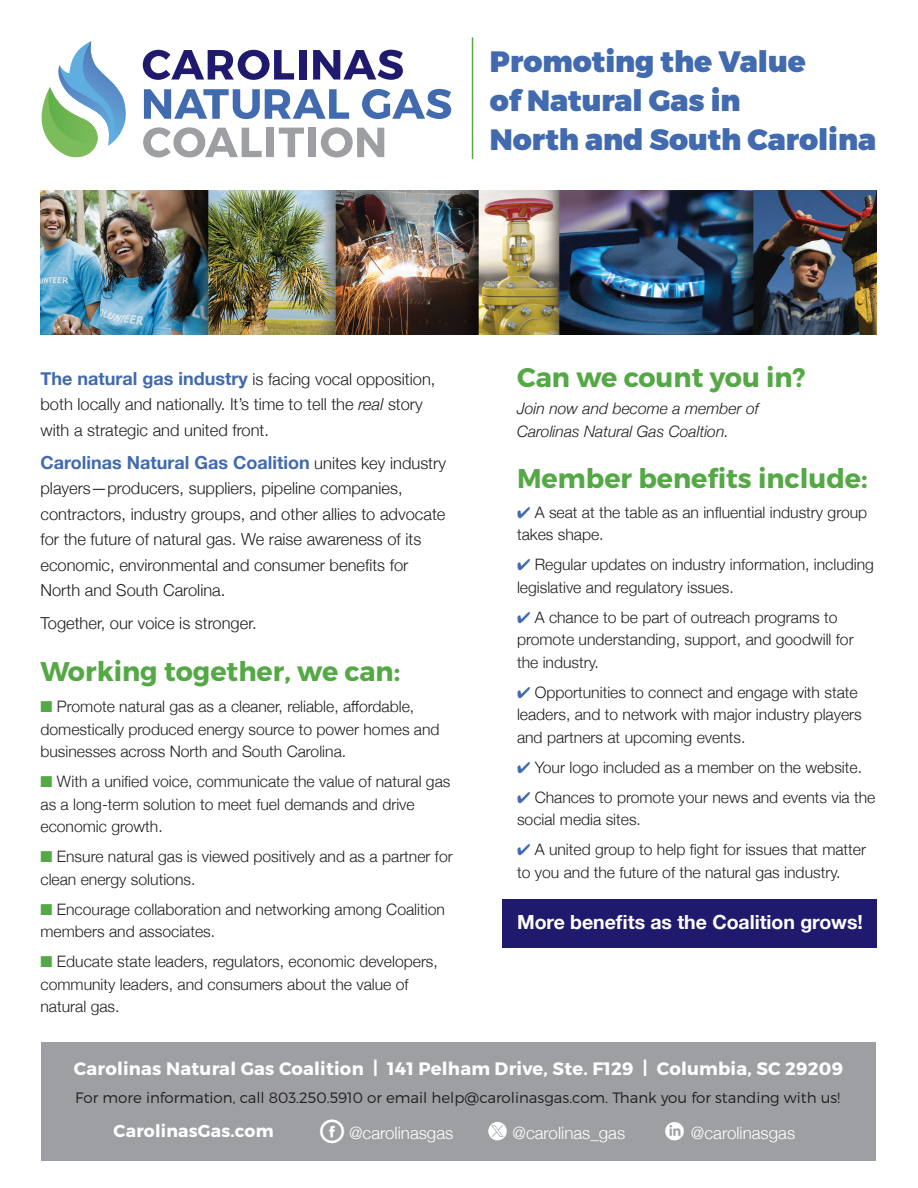
<style>
.page{position:relative;width:918px;height:1188px;background:#fff}
.page>*{position:absolute;margin:0;border:0;box-sizing:border-box;transform-origin:0 0}
.t1{font:900 29.4px "Montserrat";color:#416aaf}
.t2{font:700 27px "Montserrat";color:#54a845}
.t3{font:700 19.5px "Helvetica Neue";color:#fff}
.t4{font:700 18px "Montserrat";letter-spacing:.01em;color:#fff}
.t5{font:700 18px "Helvetica Neue";color:#416aaf}
.t6{font:700 17.25px "Montserrat";letter-spacing:.01em;color:#fff}
.t7{font:300 16.95px "Helvetica Neue";color:#fff}
.t8{font:300 16.5px/25.5px "Helvetica Neue";color:#231f20}
.t9{font:300 15.75px/22.5px "Helvetica Neue";color:#231f20}
.t10{font:italic 300 15.75px "Helvetica Neue";color:#231f20}
.t11{font:300 15px "Montserrat";color:#231f20}
.s1{font-weight:700;font-size:18px;color:#416aaf}
.s2{font-style:italic}
.s3{font-weight:300;font-size:16.5px;color:#231f20}
.s4{color:#54a845}
.s5{font-weight:700;font-style:normal;color:#fff}
.s6{font-weight:700;font-style:normal;font-size:19.5px;color:#fff}
.s7{color:#416aaf}
.s8{font-family:"Social Circles";font-weight:400;font-size:33.9px}
</style>
<div class="page">
<div style="left:502px;top:899px;width:374px;height:49px;background:#1f1a6d"></div>
<svg style="left:41px;top:41px;width:85px;height:116px"></svg>
<svg style="left:143px;top:50px;width:151px;height:30px"></svg>
<div style="left:299px;top:50px;width:8px;height:30px;background:#1f1a6d"></div>
<svg style="left:313px;top:50px;width:90px;height:30px"></svg>
<svg style="left:144px;top:89px;width:205px;height:30px"></svg>
<svg style="left:362px;top:89px;width:89px;height:30px"></svg>
<svg style="left:143px;top:127px;width:119px;height:30px"></svg>
<div style="left:266px;top:128px;width:8px;height:29px;background:#9d9fa2"></div>
<svg style="left:279px;top:128px;width:25px;height:29px"></svg>
<div style="left:309px;top:128px;width:7px;height:29px;background:#9d9fa2"></div>
<svg style="left:321px;top:127px;width:63px;height:30px"></svg>
<hr style="left:472px;top:38px;width:1px;height:121px;background:#54a845">
<img style="left:40px;top:191px;width:837px;height:144px">
<div style="left:41px;top:1042px;width:835px;height:119px;background:#9d9fa2"></div>
<div style="left:488px;top:1122px;width:19px;height:18px;background:#fff;border-radius:50%"></div>
<svg style="left:491px;top:1125px;width:13px;height:12px"></svg>
<p class="t1" style="left:490px;top:43px;width:317px">Promoting the Value</p>
<p class="t1" style="left:490px;top:82px;width:252px">of Natural Gas in</p>
<p class="t1" style="left:490px;top:121px;width:388px">North and South Carolina</p>
<p class="t8" style="left:40px;top:365px;width:396px"><span class="s1">The natural gas industry</span> is facing vocal opposition, both locally and nationally. It’s time to tell the <span class="s2">real</span> story with a strategic and united front.</p>
<p class="t5" style="left:40px;top:448px;width:407px">Carolinas Natural Gas Coalition <span class="s3">unites key industry</span></p>
<p class="t8" style="left:40px;top:474px;width:406px">players—producers, suppliers, pipeline companies, contractors, industry groups, and other allies to advocate for the future of natural gas. We raise awareness of its economic, environmental and consumer benefits for North and South Carolina.</p>
<p class="t8" style="left:40px;top:609px;width:218px">Together, our voice is stronger.</p>
<p class="t2" style="left:40px;top:654px;width:361px">Working together, we can:</p>
<p class="t9" style="left:40px;top:694px;width:401px"><span class="s4">■</span> Promote natural gas as a cleaner, reliable, affordable, domestically produced energy source to power homes and businesses across North and South Carolina.</p>
<p class="t9" style="left:40px;top:769px;width:412px"><span class="s4">■</span> With a unified voice, communicate the value of natural gas</p>
<p class="t9" style="left:40px;top:792px;width:376px">as a long-term solution to meet fuel demands and drive economic growth.</p>
<p class="t9" style="left:40px;top:844px;width:414px"><span class="s4">■</span> Ensure natural gas is viewed positively and as a partner for clean energy solutions.</p>
<p class="t9" style="left:40px;top:897px;width:406px"><span class="s4">■</span> Encourage collaboration and networking among Coalition members and associates.</p>
<p class="t9" style="left:40px;top:949px;width:399px"><span class="s4">■</span> Educate state leaders, regulators, economic developers, community leaders, and consumers about the value of</p>
<p class="t9" style="left:40px;top:994px;width:81px">natural gas.</p>
<p class="t2" style="left:517px;top:361px;width:290px">Can we count you in?</p>
<p class="t10" style="left:517px;top:396px;width:243px">Join now and become a member of</p>
<p class="t10" style="left:517px;top:419px;width:254px">Carolinas Natural Gas Coaltion.<span class="s5">ali</span><span class="s6">tio</span></p>
<p class="t2" style="left:517px;top:461px;width:352px">Member benefits include:</p>
<p class="t9" style="left:517px;top:500px;width:352px"><span class="s7">✔</span> A seat at the table as an influential industry group takes shape.</p>
<p class="t9" style="left:517px;top:552px;width:358px"><span class="s7">✔</span> Regular updates on industry information, including legislative and regulatory issues.</p>
<p class="t9" style="left:517px;top:605px;width:338px"><span class="s7">✔</span> A chance to be part of outreach programs to promote understanding, support, and goodwill for the industry.</p>
<p class="t9" style="left:517px;top:680px;width:346px"><span class="s7">✔</span> Opportunities to connect and engage with state leaders, and to network with major industry players and partners at upcoming events.</p>
<p class="t9" style="left:517px;top:755px;width:347px"><span class="s7">✔</span> Your logo included as a member on the website.</p>
<p class="t9" style="left:517px;top:785px;width:360px"><span class="s7">✔</span> Chances to promote your news and events via the social media sites.</p>
<p class="t9" style="left:517px;top:837px;width:351px"><span class="s7">✔</span> A united group to help fight for issues that matter to you and the future of the natural gas industry.</p>
<p class="t3" style="left:517px;top:907px;width:347px">More benefits as the Coalition grows!</p>
<p class="t4" style="left:74px;top:1057px;width:771px">Carolinas Natural Gas Coalition | 141 Pelham Drive, Ste. F129 | Columbia, SC 29209</p>
<p class="t11" style="left:75px;top:1089px;width:767px">For more information, call 803.250.5910 or email help@carolinasgas.com. Thank you for standing with us!</p>
<p class="t7" style="left:320px;top:1119px;width:135px"><span class="s8">F</span> @carolinasgas</p>
<p class="t6" style="left:114px;top:1121px;width:161px">CarolinasGas.com</p>
<p class="t7" style="left:512px;top:1119px;width:284px">@carolinas_gas <span class="s8">l</span> @carolinasgas</p>
<p class="t6" style="left:115px;top:1125px;width:161px">CarolinasGas.com</p>
</div>
